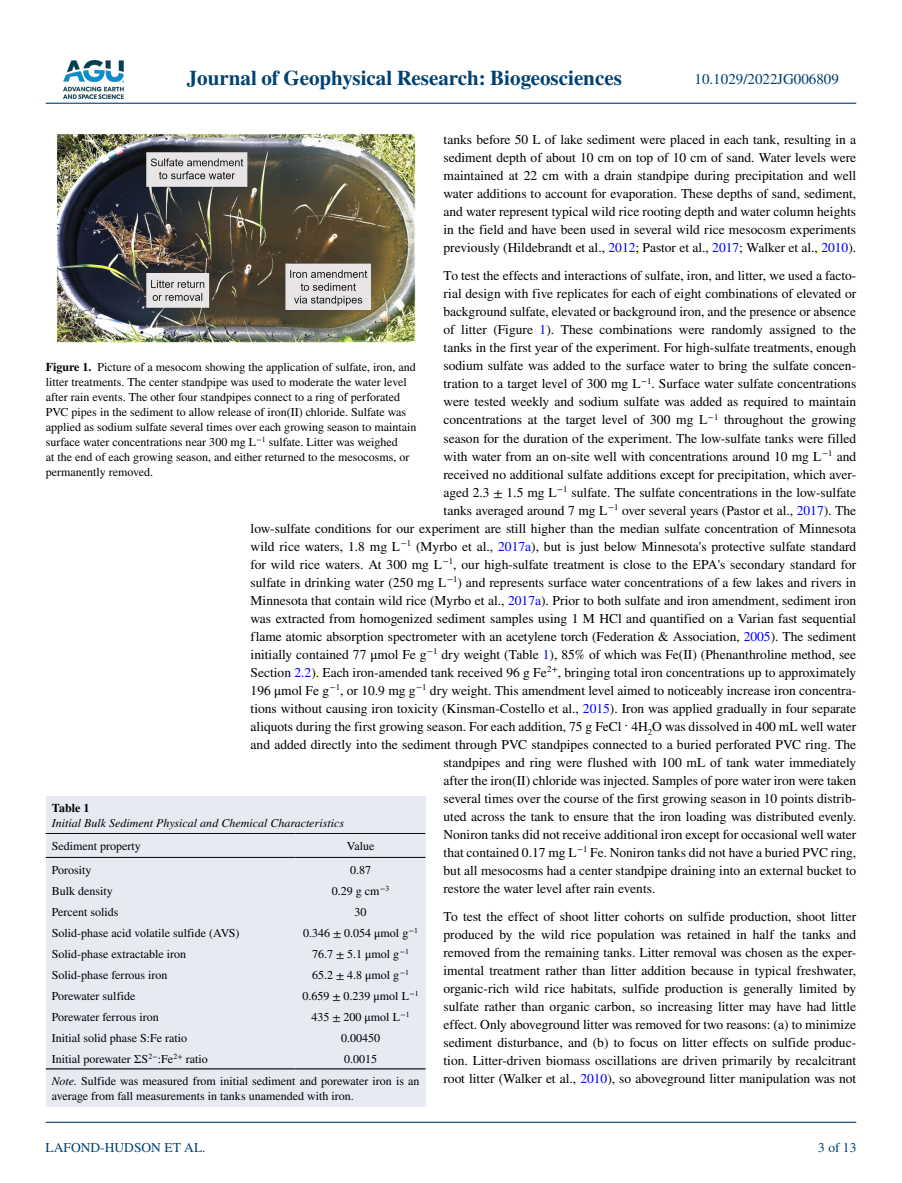
<style>
.page{position:relative;width:902px;height:1183px;background:#fff}
.page>*{position:absolute;margin:0;border:0;box-sizing:border-box;transform-origin:0 0}
.t1{font:700 21px "STIX";color:#004174}
.t2{font:15px "STIX";color:#004174}
.t3{font:13.5px/18px "STIX";color:#000;text-align:justify}
.t4{font:13.5px "STIX";color:#004174}
.t5{font:12px/15px "STIX";color:#000}
.t6{font:italic 12px "STIX";color:#000}
.t7{font:700 12px "STIX";color:#000}
.s1{color:#00f}
.s2{font-weight:700}
.s3{font-style:italic}
</style>
<div class="page">
<img style="left:63px;top:60px;width:60px;height:39px">
<hr style="left:46px;top:103px;width:810px;height:1px;background:#004174">
<hr style="left:46px;top:1121px;width:810px;height:1px;background:#004174">
<img style="left:56px;top:134px;width:359px;height:208px">
<div style="left:46px;top:832px;width:379px;height:274px;background:#e7eaf2"></div>
<hr style="left:46px;top:832px;width:249px;height:1px;background:#000">
<hr style="left:46px;top:856px;width:249px;height:1px;background:#000">
<hr style="left:295px;top:832px;width:130px;height:1px;background:#000">
<hr style="left:295px;top:856px;width:130px;height:1px;background:#000">
<hr style="left:46px;top:1067px;width:249px;height:2px;background:#000">
<hr style="left:295px;top:1067px;width:130px;height:2px;background:#000">
<div style="left:46px;top:796px;width:379px;height:36px;background:#e7eaf2"></div>
<h1 class="t1" style="left:187px;top:66px;width:436px">Journal of Geophysical Research: Biogeosciences</h1>
<p class="t2" style="left:694px;top:69px;width:146px">10.1029/2022JG006809</p>
<p class="t3" style="left:443px;top:131px;width:414px">tanks before 50 L of lake sediment were placed in each tank, resulting in a sediment depth of about 10 cm on top of 10 cm of sand. Water levels were maintained at 22 cm with a drain standpipe during precipitation and well water additions to account for evaporation. These depths of sand, sediment, and water represent typical wild rice rooting depth and water column heights in the field and have been used in several wild rice mesocosm experiments previously (Hildebrandt et al., <span class="s1">2012</span>; Pastor et al., <span class="s1">2017</span>; Walker et al., <span class="s1">2010</span>).</p>
<p class="t3" style="left:443px;top:268px;width:414px">To test the effects and interactions of sulfate, iron, and litter, we used a facto-</p>
<p class="t3" style="left:443px;top:285px;width:414px">rial design with five replicates for each of eight combinations of elevated or</p>
<p class="t3" style="left:443px;top:303px;width:414px">background sulfate, elevated or background iron, and the presence or absence</p>
<p class="t3" style="left:443px;top:321px;width:414px">of litter (Figure <span class="s1">1</span>). These combinations were randomly assigned to the</p>
<p class="t3" style="left:443px;top:339px;width:414px">tanks in the first year of the experiment. For high-sulfate treatments, enough</p>
<p class="t3" style="left:443px;top:357px;width:414px">sodium sulfate was added to the surface water to bring the sulfate concen-</p>
<p class="t3" style="left:443px;top:376px;width:414px">tration to a target level of 300 mg L<sup>−1</sup>. Surface water sulfate concentrations</p>
<p class="t3" style="left:443px;top:394px;width:414px">were tested weekly and sodium sulfate was added as required to maintain</p>
<p class="t3" style="left:443px;top:412px;width:414px">concentrations at the target level of 300 mg L<sup>−1</sup> throughout the growing</p>
<p class="t3" style="left:443px;top:430px;width:414px">season for the duration of the experiment. The low-sulfate tanks were filled</p>
<p class="t3" style="left:443px;top:448px;width:414px">with water from an on-site well with concentrations around 10 mg L<sup>−1</sup> and</p>
<p class="t3" style="left:443px;top:466px;width:414px">received no additional sulfate additions except for precipitation, which aver-</p>
<p class="t3" style="left:443px;top:484px;width:414px">aged 2.3 ± 1.5 mg L<sup>−1</sup> sulfate. The sulfate concentrations in the low-sulfate</p>
<p class="t3" style="left:443px;top:502px;width:414px">tanks averaged around 7 mg L<sup>−1</sup> over several years (Pastor et al., <span class="s1">2017</span>). The</p>
<p class="t3" style="left:250px;top:520px;width:607px">low-sulfate conditions for our experiment are still higher than the median sulfate concentration of Minnesota</p>
<p class="t3" style="left:250px;top:538px;width:607px">wild rice waters, 1.8 mg L<sup>−1</sup> (Myrbo et al., <span class="s1">2017a</span>), but is just below Minnesota's protective sulfate standard</p>
<p class="t3" style="left:250px;top:556px;width:607px">for wild rice waters. At 300 mg L<sup>−1</sup>, our high-sulfate treatment is close to the EPA's secondary standard for</p>
<p class="t3" style="left:250px;top:574px;width:607px">sulfate in drinking water (250 mg L<sup>−1</sup>) and represents surface water concentrations of a few lakes and rivers in</p>
<p class="t3" style="left:250px;top:592px;width:607px">Minnesota that contain wild rice (Myrbo et al., <span class="s1">2017a</span>). Prior to both sulfate and iron amendment, sediment iron</p>
<p class="t3" style="left:250px;top:610px;width:607px">was extracted from homogenized sediment samples using 1 M HCl and quantified on a Varian fast sequential</p>
<p class="t3" style="left:250px;top:628px;width:607px">flame atomic absorption spectrometer with an acetylene torch (Federation &amp; Association, <span class="s1">2005</span>). The sediment</p>
<p class="t3" style="left:250px;top:646px;width:607px">initially contained 77 μmol Fe g<sup>−1</sup> dry weight (Table <span class="s1">1</span>), 85% of which was Fe(II) (Phenanthroline method, see</p>
<p class="t3" style="left:250px;top:664px;width:607px">Section <span class="s1">2.2</span>). Each iron-amended tank received 96 g Fe<sup>2+</sup>, bringing total iron concentrations up to approximately</p>
<p class="t3" style="left:250px;top:682px;width:607px">196 μmol Fe g<sup>−1</sup>, or 10.9 mg g<sup>−1</sup> dry weight. This amendment level aimed to noticeably increase iron concentra-</p>
<p class="t3" style="left:250px;top:700px;width:607px">tions without causing iron toxicity (Kinsman-Costello et al., <span class="s1">2015</span>). Iron was applied gradually in four separate</p>
<p class="t3" style="left:250px;top:718px;width:607px">aliquots during the first growing season. For each addition, 75 g FeCl · 4H<sub>2</sub>O was dissolved in 400 mL well water</p>
<p class="t3" style="left:250px;top:736px;width:607px">and added directly into the sediment through PVC standpipes connected to a buried perforated PVC ring. The</p>
<p class="t3" style="left:443px;top:754px;width:414px">standpipes and ring were flushed with 100 mL of tank water immediately</p>
<p class="t3" style="left:443px;top:772px;width:414px">after the iron(II) chloride was injected. Samples of pore water iron were taken</p>
<p class="t3" style="left:443px;top:790px;width:414px">several times over the course of the first growing season in 10 points distrib-</p>
<p class="t3" style="left:443px;top:808px;width:414px">uted across the tank to ensure that the iron loading was distributed evenly.</p>
<p class="t3" style="left:443px;top:825px;width:414px">Noniron tanks did not receive additional iron except for occasional well water</p>
<p class="t3" style="left:443px;top:844px;width:414px">that contained 0.17 mg L<sup>−1</sup> Fe. Noniron tanks did not have a buried PVC ring,</p>
<p class="t3" style="left:443px;top:862px;width:414px">but all mesocosms had a center standpipe draining into an external bucket to</p>
<p class="t3" style="left:443px;top:880px;width:213px">restore the water level after rain events.</p>
<p class="t3" style="left:443px;top:908px;width:414px">To test the effect of shoot litter cohorts on sulfide production, shoot litter produced by the wild rice population was retained in half the tanks and removed from the remaining tanks. Litter removal was chosen as the exper&shy;imental treatment rather than litter addition because in typical freshwater, organic-rich wild rice habitats, sulfide production is generally limited by sulfate rather than organic carbon, so increasing litter may have had little effect. Only aboveground litter was removed for two reasons: (a) to minimize sediment disturbance, and (b) to focus on litter effects on sulfide produc&shy;tion. Litter-driven biomass oscillations are driven primarily by recalcitrant root litter (Walker et al., <span class="s1">2010</span>), so aboveground litter manipulation was not</p>
<p class="t5" style="left:46px;top:360px;width:372px"><span class="s2">Figure 1.</span> Picture of a mesocom showing the application of sulfate, iron, and litter treatments. The center standpipe was used to moderate the water level after rain events. The other four standpipes connect to a ring of perforated PVC pipes in the sediment to allow release of iron(II) chloride. Sulfate was applied as sodium sulfate several times over each growing season to maintain surface water concentrations near 300 mg L<sup>−1</sup> sulfate. Litter was weighed<br>at the end of each growing season, and either returned to the mesocosms, or permanently removed.</p>
<p class="t7" style="left:52px;top:800px;width:39px">Table 1</p>
<p class="t6" style="left:52px;top:814px;width:294px">Initial Bulk Sediment Physical and Chemical Characteristics</p>
<p class="t5" style="left:52px;top:838px;width:91px">Sediment property</p>
<p class="t5" style="left:346px;top:838px;width:29px">Value</p>
<p class="t5" style="left:52px;top:862px;width:41px">Porosity</p>
<p class="t5" style="left:350px;top:862px;width:22px">0.87</p>
<p class="t5" style="left:52px;top:883px;width:63px">Bulk density</p>
<p class="t5" style="left:332px;top:883px;width:59px">0.29 g cm<sup>−3</sup></p>
<p class="t5" style="left:52px;top:904px;width:68px">Percent solids</p>
<p class="t5" style="left:354px;top:904px;width:13px">30</p>
<p class="t5" style="left:52px;top:925px;width:189px">Solid-phase acid volatile sulfide (AVS)</p>
<p class="t5" style="left:303px;top:925px;width:116px">0.346 ± 0.054 μmol g<sup>−1</sup></p>
<p class="t5" style="left:52px;top:946px;width:136px">Solid-phase extractable iron</p>
<p class="t5" style="left:312px;top:946px;width:98px">76.7 ± 5.1 μmol g<sup>−1</sup></p>
<p class="t5" style="left:52px;top:967px;width:117px">Solid-phase ferrous iron</p>
<p class="t5" style="left:312px;top:967px;width:98px">65.2 ± 4.8 μmol g<sup>−1</sup></p>
<p class="t5" style="left:52px;top:988px;width:85px">Porewater sulfide</p>
<p class="t5" style="left:302px;top:988px;width:118px">0.659 ± 0.239 μmol L<sup>−1</sup></p>
<p class="t5" style="left:52px;top:1009px;width:108px">Porewater ferrous iron</p>
<p class="t5" style="left:311px;top:1009px;width:100px">435 ± 200 μmol L<sup>−1</sup></p>
<p class="t5" style="left:52px;top:1030px;width:137px">Initial solid phase S:Fe ratio</p>
<p class="t5" style="left:341px;top:1030px;width:40px">0.00450</p>
<p class="t5" style="left:52px;top:1051px;width:157px">Initial porewater ΣS<sup>2−</sup>:Fe<sup>2+</sup> ratio</p>
<p class="t5" style="left:52px;top:1048px;width:369px;line-height:22.5px;text-indent:292px">0.0015<br><span class="s3">Note.</span> Sulfide was measured from initial sediment and porewater iron is an</p>
<p class="t5" style="left:52px;top:1089px;width:303px">average from fall measurements in tanks unamended with iron.</p>
<p class="t4" style="left:45px;top:1138px;width:162px">LAFOND-HUDSON ET AL.</p>
<p class="t4" style="left:818px;top:1138px;width:40px">3 of 13</p>
</div>
